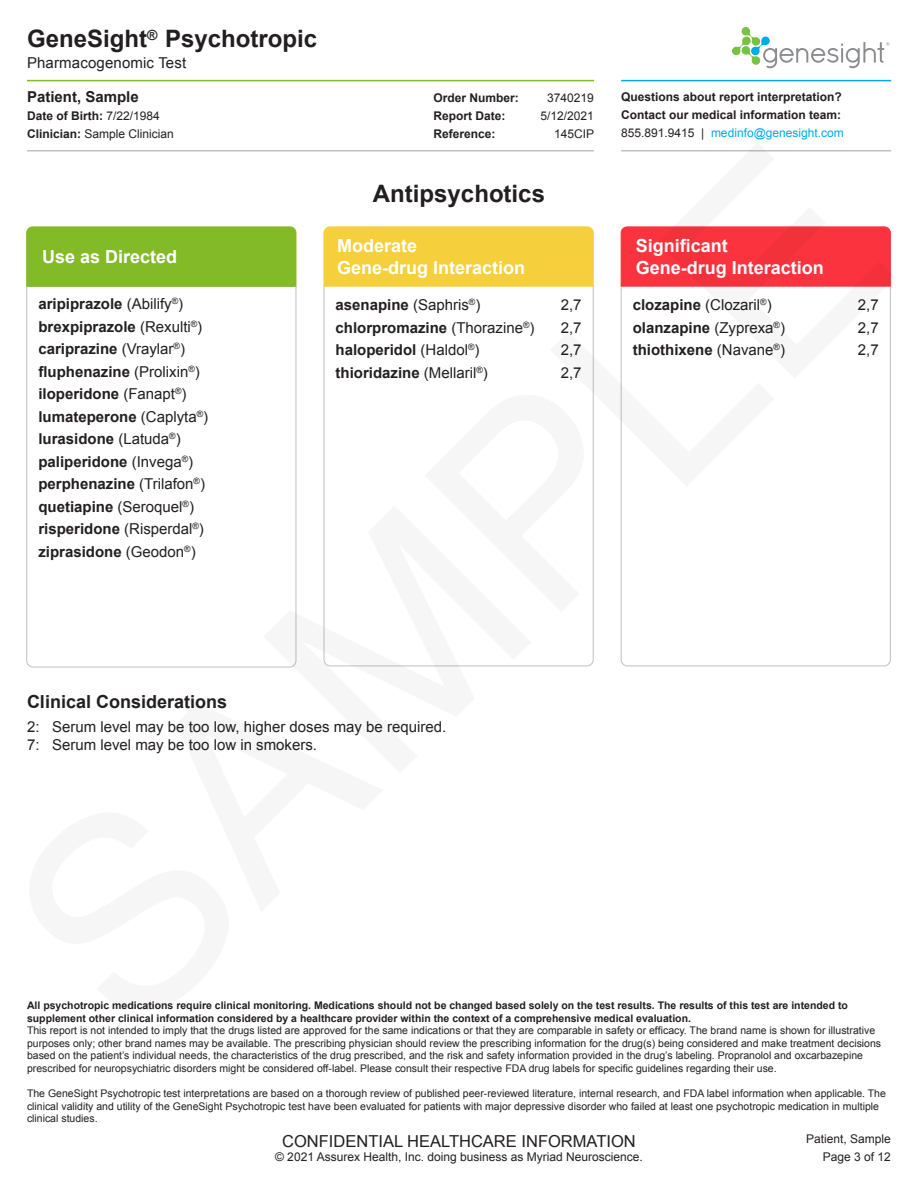
<style>
.page{position:relative;width:918px;height:1188px;background:#fff}
.page>*{position:absolute;margin:0;border:0;box-sizing:border-box;transform-origin:0 0}
.t1{font:270px "Helvetica";color:#231f20}
.t2{font:700 24px "Arial";color:#231f20}
.t3{font:700 18px/21.6px "Arial";color:#fff}
.t4{font:700 18px "Arial";color:#231f20}
.t5{font:16.5px "Arial";color:#231f20}
.t6{font:700 15px/22.5px "Arial";color:#231f20}
.t7{font:15px/18px "Arial";color:#231f20}
.t8{font:12px/18px "Arial";color:#231f20}
.t9{font:700 12px/18px "Arial";color:#231f20}
.t10{font:10.5px/12.6px "Arial";color:#231f20}
.t11{font:700 10.5px/12.6px "Arial";color:#231f20}
.s1{font-weight:700}
.s2{font-weight:400}
.s3{font-weight:400;color:#00aae9}
</style>
<div class="page">
<hr style="left:27px;top:80px;width:567px;height:1px;background:#82bb27">
<hr style="left:27px;top:150px;width:567px;height:2px;background:#bdc0c4">
<hr style="left:621px;top:80px;width:270px;height:1px;background:#00aae9">
<hr style="left:621px;top:150px;width:270px;height:2px;background:#bdc0c4">
<svg style="left:732px;top:27px;width:158px;height:41px"></svg>
<svg style="left:620px;top:287px;width:271px;height:380px"></svg>
<svg style="left:323px;top:287px;width:271px;height:380px"></svg>
<svg style="left:26px;top:287px;width:271px;height:381px"></svg>
<div style="left:26px;top:226px;width:271px;height:61px;background:#82bb27"></div>
<div style="left:323px;top:226px;width:271px;height:61px;background:#f6cf3c"></div>
<div style="left:620px;top:226px;width:271px;height:61px;background:#fb333e"></div>
<h2 class="t2" style="left:27px;top:23px;width:292px">GeneSight<sup>®</sup> Psychotropic</h2>
<h3 class="t7" style="left:27px;top:54px;width:161px">Pharmacogenomic Test</h3>
<h3 class="t6" style="left:27px;top:86px;width:113px">Patient, Sample</h3>
<p class="t8" style="left:27px;top:107px;width:148px"><span class="s1">Date of Birth:</span> 7/22/1984<br><span class="s1">Clinician:</span> Sample Clinician</p>
<p class="t9" style="left:621px;top:88px;width:224px">Questions about report interpretation?<br>Contact our medical information team:<br><span class="s2">855.891.9415 |</span> <span class="s3">medinfo@genesight.com</span></p>
<p class="t9" style="left:434px;top:89px;width:87px">Order Number:</p>
<p class="t8" style="left:547px;top:89px;width:48px">3740219</p>
<p class="t9" style="left:434px;top:107px;width:73px">Report Date:</p>
<p class="t8" style="left:541px;top:107px;width:55px">5/12/2021</p>
<p class="t9" style="left:434px;top:125px;width:64px">Reference:</p>
<p class="t8" style="left:554px;top:125px;width:42px">145CIP</p>
<h1 class="t1" style="left:-83px;top:828px;width:1097px;rotate:-45deg">SAMPLE</h1>
<h2 class="t2" style="left:373px;top:178px;width:174px">Antipsychotics</h2>
<h3 class="t3" style="left:42px;top:247px;width:137px">Use as Directed</h3>
<h3 class="t3" style="left:337px;top:236px;width:190px">Moderate<br>Gene-drug Interaction</h3>
<h3 class="t3" style="left:636px;top:235px;width:190px">Significant<br>Gene-drug Interaction</h3>
<p class="t6" style="left:38px;top:293px;width:171px">aripiprazole <span class="s2">(Abilify</span><sup>®</sup><span class="s2">) </span>brexpiprazole <span class="s2">(Rexulti</span><sup>®</sup><span class="s2">) </span>cariprazine <span class="s2">(Vraylar</span><sup>®</sup><span class="s2">) </span>fluphenazine <span class="s2">(Prolixin</span><sup>®</sup><span class="s2">) </span>iloperidone <span class="s2">(Fanapt</span><sup>®</sup><span class="s2">) </span>lumateperone <span class="s2">(Caplyta</span><sup>®</sup><span class="s2">) </span>lurasidone <span class="s2">(Latuda</span><sup>®</sup><span class="s2">) </span>paliperidone <span class="s2">(Invega</span><sup>®</sup><span class="s2">) </span>perphenazine <span class="s2">(Trilafon</span><sup>®</sup><span class="s2">) </span>quetiapine <span class="s2">(Seroquel</span><sup>®</sup><span class="s2">) </span>risperidone <span class="s2">(Risperdal</span><sup>®</sup><span class="s2">) </span>ziprasidone <span class="s2">(Geodon</span><sup>®</sup><span class="s2">)</span></p>
<h3 class="t6" style="left:336px;top:294px;width:146px">asenapine <span class="s2">(Saphris</span><sup>®</sup><span class="s2">)</span></h3>
<h3 class="t7" style="left:561px;top:296px;width:22px">2,7</h3>
<h3 class="t7" style="left:633px;top:296px;width:140px"><span class="s1">clozapine</span> (Clozaril<sup>®</sup>)</h3>
<h3 class="t7" style="left:858px;top:296px;width:22px">2,7</h3>
<h3 class="t6" style="left:633px;top:317px;width:154px">olanzapine <span class="s2">(Zyprexa</span><sup>®</sup><span class="s2">)</span></h3>
<h3 class="t7" style="left:858px;top:319px;width:22px">2,7</h3>
<h3 class="t6" style="left:633px;top:339px;width:154px">thiothixene <span class="s2">(Navane</span><sup>®</sup><span class="s2">)</span></h3>
<h3 class="t7" style="left:858px;top:341px;width:22px">2,7</h3>
<h3 class="t6" style="left:336px;top:317px;width:200px">chlorpromazine <span class="s2">(Thorazine</span><sup>®</sup><span class="s2">)</span></h3>
<h3 class="t7" style="left:561px;top:319px;width:22px">2,7</h3>
<h3 class="t6" style="left:336px;top:339px;width:145px">haloperidol <span class="s2">(Haldol</span><sup>®</sup><span class="s2">)</span></h3>
<h3 class="t7" style="left:561px;top:341px;width:22px">2,7</h3>
<h3 class="t6" style="left:336px;top:362px;width:154px">thioridazine <span class="s2">(Mellaril</span><sup>®</sup><span class="s2">)</span></h3>
<h3 class="t7" style="left:561px;top:364px;width:22px">2,7</h3>
<h3 class="t4" style="left:27px;top:690px;width:202px">Clinical Considerations</h3>
<h3 class="t7" style="left:27px;top:718px;width:421px">2: Serum level may be too low, higher doses may be required.<br>7: Serum level may be too low in smokers.</h3>
<p class="t11" style="left:27px;top:999px;width:822px">All psychotropic medications require clinical monitoring. Medications should not be changed based solely on the test results. The results of this test are intended to supplement other clinical information considered by a healthcare provider within the context of a comprehensive medical evaluation.</p>
<p class="t10" style="left:27px;top:1024px;width:856px">This report is not intended to imply that the drugs listed are approved for the same indications or that they are comparable in safety or efficacy. The brand name is shown for illustrative purposes only; other brand names may be available. The prescribing physician should review the prescribing information for the drug(s) being considered and make treatment decisions based on the patient’s individual needs, the characteristics of the drug prescribed, and the risk and safety information provided in the drug’s labeling. Propranolol and oxcarbazepine prescribed for neuropsychiatric disorders might be considered off-label. Please consult their respective FDA drug labels for specific guidelines regarding their use.</p>
<p class="t10" style="left:27px;top:1087px;width:860px">The GeneSight Psychotropic test interpretations are based on a thorough review of published peer-reviewed literature, internal research, and FDA label information when applicable. The clinical validity and utility of the GeneSight Psychotropic test have been evaluated for patients with major depressive disorder who failed at least one psychotropic medication in multiple clinical studies.</p>
<p class="t8" style="left:806px;top:1130px;width:86px">Patient, Sample</p>
<h3 class="t5" style="left:282px;top:1130px;width:355px">CONFIDENTIAL HEALTHCARE INFORMATION</h3>
<p class="t8" style="left:275px;top:1148px;width:369px">© 2021 Assurex Health, Inc. doing business as Myriad Neuroscience.</p>
<p class="t8" style="left:823px;top:1148px;width:70px">Page 3 of 12</p>
</div>
